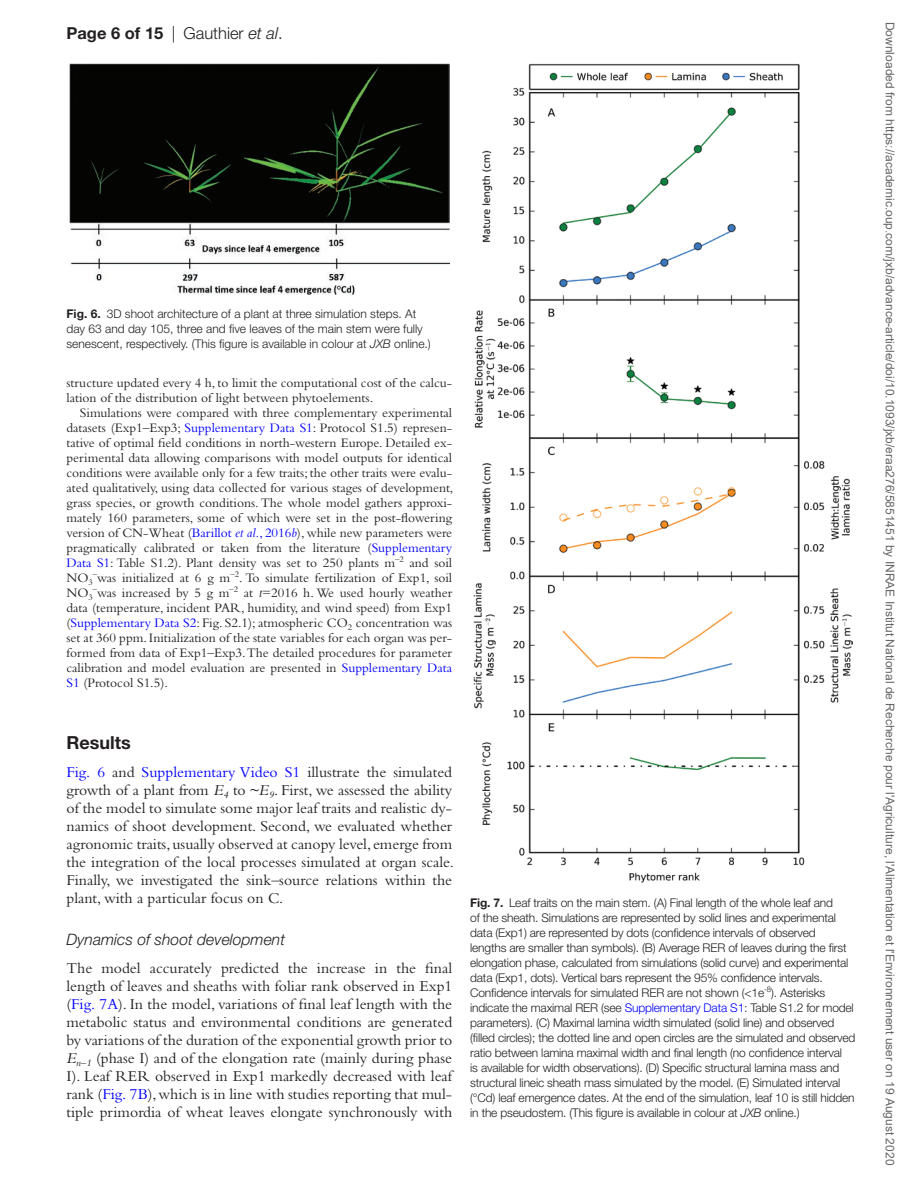
<style>
.page{position:relative;width:919px;height:1187px;background:#fff}
.page>*{position:absolute;margin:0;border:0;box-sizing:border-box;transform-origin:0 0}
.t1{font:700 18px "Helvetica Neue LT Std";color:#231f20}
.t2{font:300 16.5px "Helvetica Neue LT Std";color:#231f20}
.t3{font:15.75px/18px "Bembo Std";color:#231f20;text-align:justify}
.t4{font:italic 300 15.75px "Helvetica Neue LT Std";color:#231f20}
.t5{font:13.5px/15px "Bembo Std";color:#231f20}
.t6{font:300 12px/15px "Helvetica Neue LT Std";letter-spacing:-.015em;color:#231f20}
.t7{font:12px "Arial";color:#666}
.s1{font-weight:700}
.s2{font-style:italic}
.s3{color:#00f}
.s4{font-style:italic;color:#00f}
</style>
<div class="page">
<img style="left:474px;top:63px;width:378px;height:819px">
<img style="left:69px;top:63px;width:380px;height:231px">
<p class="t2" style="left:66px;top:23px;width:218px"><span class="s1">Page 6 of 15</span> | Gauthier <span class="s2">et al</span>.</p>
<p class="t6" style="left:66px;top:306px;width:366px"><span class="s1">Fig. 6.</span> 3D shoot architecture of a plant at three simulation steps. At day 63 and day 105, three and five leaves of the main stem were fully senescent, respectively. (This figure is available in colour at <span class="s2">JXB</span> online.)</p>
<p class="t5" style="left:66px;top:375px;width:387px">structure updated every 4 h, to limit the computational cost of the calcu&shy;lation of the distribution of light between phytoelements.</p>
<p class="t5" style="left:66px;top:405px;width:388px;text-align:justify;text-indent:14px">Simulations were compared with three complementary experimental datasets (Exp1–Exp3; <span class="s3">Supplementary Data S1</span>: Protocol S1.5) represen&shy;tative of optimal field conditions in north-western Europe. Detailed ex&shy;perimental data allowing comparisons with model outputs for identical conditions were available only for a few traits; the other traits were evalu&shy;ated qualitatively, using data collected for various stages of development, grass species, or growth conditions. The whole model gathers approxi&shy;mately 160 parameters, some of which were set in the post-flowering version of CN-Wheat (<span class="s3">Barillot</span> <span class="s4">et al.</span><span class="s3">, 2016</span><span class="s4">b</span>), while new parameters were pragmatically calibrated or taken from the literature (<span class="s3">Supplementary Data S1</span>: Table S1.2). Plant density was set to 250 plants m<sup>–2</sup> and soil NO<sub>3</sub><sup>–</sup>was initialized at 6 g m<sup>–2</sup>. To simulate fertilization of Exp1, soil NO<sub>3</sub><sup>–</sup>was increased by 5 g m<sup>–2</sup> at <span class="s2">t</span>=2016 h. We used hourly weather data (temperature, incident PAR, humidity, and wind speed) from Exp1 (<span class="s3">Supplementary Data S2</span>: Fig. S2.1); atmospheric CO<sub>2</sub> concentration was set at 360 ppm. Initialization of the state variables for each organ was per&shy;formed from data of Exp1–Exp3. The detailed procedures for parameter calibration and model evaluation are presented in <span class="s3">Supplementary Data S1</span> (Protocol S1.5).</p>
<h1 class="t1" style="left:66px;top:731px;width:66px">Results</h1>
<p class="t3" style="left:66px;top:762px;width:389px"><span class="s3">Fig. 6</span> and <span class="s3">Supplementary Video S1</span> illustrate the simulated growth of a plant from <span class="s2">E</span><sub>4</sub> to ~<span class="s2">E</span><sub>9</sub>. First, we assessed the ability of the model to simulate some major leaf traits and realistic dy&shy;namics of shoot development. Second, we evaluated whether agronomic traits, usually observed at canopy level, emerge from the integration of the local processes simulated at organ scale.<br>Finally, we investigated the sink–source relations within the plant, with a particular focus on C.</p>
<p class="t4" style="left:66px;top:929px;width:220px">Dynamics of shoot development</p>
<p class="t3" style="left:66px;top:958px;width:387px">The model accurately predicted the increase in the final length of leaves and sheaths with foliar rank observed in Exp1 (<span class="s3">Fig. 7A</span>). In the model, variations of final leaf length with the metabolic status and environmental conditions are generated by variations of the duration of the exponential growth prior to <span class="s2">E</span><sub>n–1</sub> (phase I) and of the elongation rate (mainly during phase I). Leaf RER observed in Exp1 markedly decreased with leaf rank (<span class="s3">Fig. 7B</span>), which is in line with studies reporting that mul&shy;tiple primordia of wheat leaves elongate synchronously with</p>
<p class="t6" style="left:470px;top:894px;width:387px"><span class="s1">Fig. 7.</span> Leaf traits on the main stem. (A) Final length of the whole leaf and<br>of the sheath. Simulations are represented by solid lines and experimental data (Exp1) are represented by dots (confidence intervals of observed<br>lengths are smaller than symbols). (B) Average RER of leaves during the first elongation phase, calculated from simulations (solid curve) and experimental data (Exp1, dots). Vertical bars represent the 95% confidence intervals.<br>Confidence intervals for simulated RER are not shown (&lt;1e<sup>-8</sup>). Asterisks indicate the maximal RER (see <span class="s3">Supplementary Data S1</span>: Table S1.2 for model parameters). (C) Maximal lamina width simulated (solid line) and observed (filled circles); the dotted line and open circles are the simulated and observed ratio between lamina maximal width and final length (no confidence interval<br>is available for width observations). (D) Specific structural lamina mass and structural lineic sheath mass simulated by the model. (E) Simulated interval (°Cd) leaf emergence dates. At the end of the simulation, leaf 10 is still hidden in the pseudostem. (This figure is available in colour at <span class="s2">JXB</span> online.)</p>
<p class="t7" style="left:894px;top:22px;width:1144px;rotate:90deg">Downloaded from https://academic.oup.com/jxb/advance-article/doi/10.1093/jxb/eraa276/5851451 by INRAE Institut National de Recherche pour l'Agriculture, l'Alimentation et l'Environnement user on 19 August 2020</p>
</div>
